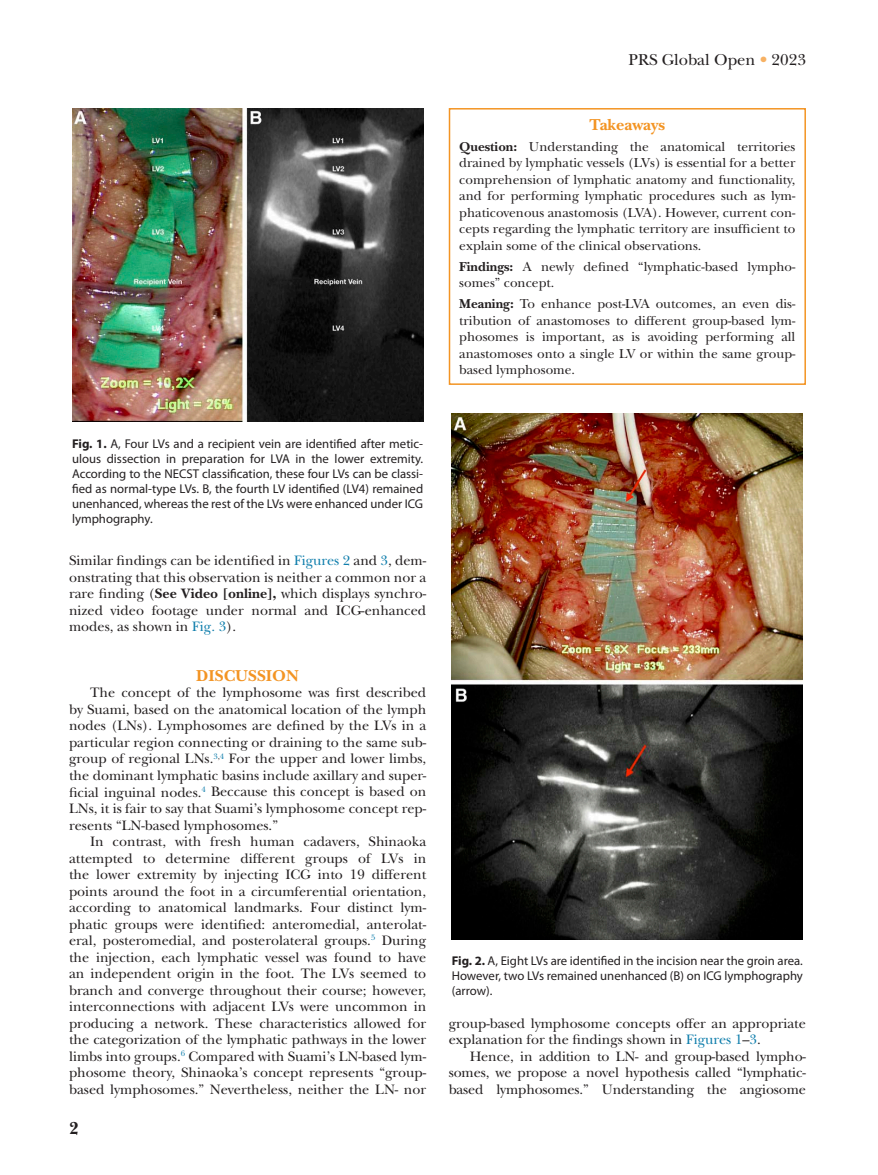
<style>
.page{position:relative;width:878px;height:1175px;background:#fff}
.page>*{position:absolute;margin:0;border:0;box-sizing:border-box;transform-origin:0 0}
.t1{font:700 18px "New Baskerville Std";color:#231f20}
.t2{font:700 16.5px "New Baskerville Std";color:#f39423}
.t3{font:16.5px "New Baskerville Std";color:#231f20}
.t4{font:14.25px/16.5px "New Baskerville Std";color:#231f20;text-align:justify}
.t5{font:13.5px/16.5px "New Baskerville Std";color:#231f20;text-align:justify}
.t6{font:12.75px/15px "Myriad Pro";color:#231f20;text-align:justify}
.s1{color:#f7b163}
.s2{font-weight:700}
.s3{color:#0f7eac}
</style>
<div class="page">
<div style="left:448px;top:108px;width:358px;height:277px;border:2px solid #f39423"></div>
<img style="left:72px;top:108px;width:351px;height:313px">
<img style="left:452px;top:414px;width:350px;height:525px">
<p class="t3" style="left:628px;top:50px;width:179px">PRS Global Open <span class="s1">•</span> 2023</p>
<p class="t2" style="left:589px;top:115px;width:77px">Takeaways</p>
<p class="t5" style="left:459px;top:138px;width:338px"><span class="s2">Question:</span> Understanding the anatomical territories drained by lymphatic vessels (LVs) is essential for a better comprehension of lymphatic anatomy and functionality, and for performing lymphatic procedures such as lym&shy;phaticovenous anastomosis (LVA). However, current con&shy;cepts regarding the lymphatic territory are insufficient to explain some of the clinical observations.</p>
<p class="t5" style="left:459px;top:258px;width:338px"><span class="s2">Findings:</span> A newly defined “lymphatic-based lympho&shy;somes” concept.</p>
<p class="t5" style="left:459px;top:296px;width:338px"><span class="s2">Meaning:</span> To enhance post-LVA outcomes, an even dis&shy;tribution of anastomoses to different group-based lym&shy;phosomes is important, as is avoiding performing all anastomoses onto a single LV or within the same group&shy;based lymphosome.</p>
<p class="t6" style="left:72px;top:435px;width:353px"><span class="s2">Fig. 1.</span> A, Four LVs and a recipient vein are identified after metic&shy;ulous dissection in preparation for LVA in the lower extremity.<br>According to the NECST classification, these four LVs can be classi&shy;fied as normal-type LVs. B, the fourth LV identified (LV4) remained unenhanced, whereas the rest of the LVs were enhanced under ICG lymphography.</p>
<p class="t4" style="left:69px;top:552px;width:359px">Similar findings can be identified in <span class="s3">Figures 2</span> and <span class="s3">3</span>, dem&shy;onstrating that this observation is neither a common nor a rare finding (<span class="s2">See Video [online],</span> which displays synchro&shy;nized video footage under normal and ICG-enhanced modes, as shown in <span class="s3">Fig. 3</span>).</p>
<p class="t2" style="left:196px;top:666px;width:104px">DISCUSSION</p>
<p class="t4" style="left:69px;top:684px;width:359px;text-indent:21px">The concept of the lymphosome was first described by Suami, based on the anatomical location of the lymph nodes (LNs). Lymphosomes are defined by the LVs in a particular region connecting or draining to the same sub&shy;group of regional LNs.<sup>3</sup><sup>,</sup><sup>4</sup> For the upper and lower limbs, the dominant lymphatic basins include axillary and super&shy;ficial inguinal nodes.<sup>4</sup> Beccause this concept is based on LNs, it is fair to say that Suami’s lymphosome concept rep&shy;resents “LN-based lymphosomes.”</p>
<p class="t4" style="left:69px;top:833px;width:359px;text-indent:21px">In contrast, with fresh human cadavers, Shinaoka attempted to determine different groups of LVs in the lower extremity by injecting ICG into 19 different points around the foot in a circumferential orientation, according to anatomical landmarks. Four distinct lym&shy;phatic groups were identified: anteromedial, anterolat&shy;eral, posteromedial, and posterolateral groups.<sup>5</sup> During the injection, each lymphatic vessel was found to have an independent origin in the foot. The LVs seemed to branch and converge throughout their course; however, interconnections with adjacent LVs were uncommon in producing a network. These characteristics allowed for the categorization of the lymphatic pathways in the lower limbs into groups.<sup>6</sup> Compared with Suami’s LN-based lym&shy;phosome theory, Shinaoka’s concept represents “group&shy;based lymphosomes.” Nevertheless, neither the LN- nor</p>
<p class="t1" style="left:69px;top:1118px;width:11px">2</p>
<p class="t6" style="left:452px;top:953px;width:353px"><span class="s2">Fig. 2.</span> A, Eight LVs are identified in the incision near the groin area.<br>However, two LVs remained unenhanced (B) on ICG lymphography (arrow).</p>
<p class="t4" style="left:449px;top:1014px;width:359px">group-based lymphosome concepts offer an appropriate explanation for the findings shown in <span class="s3">Figures 1</span>–<span class="s3">3</span>.</p>
<p class="t4" style="left:449px;top:1047px;width:359px;text-indent:21px">Hence, in addition to LN- and group-based lympho&shy;somes, we propose a novel hypothesis called “lymphatic&shy;based lymphosomes.” Understanding the angiosome</p>
</div>
